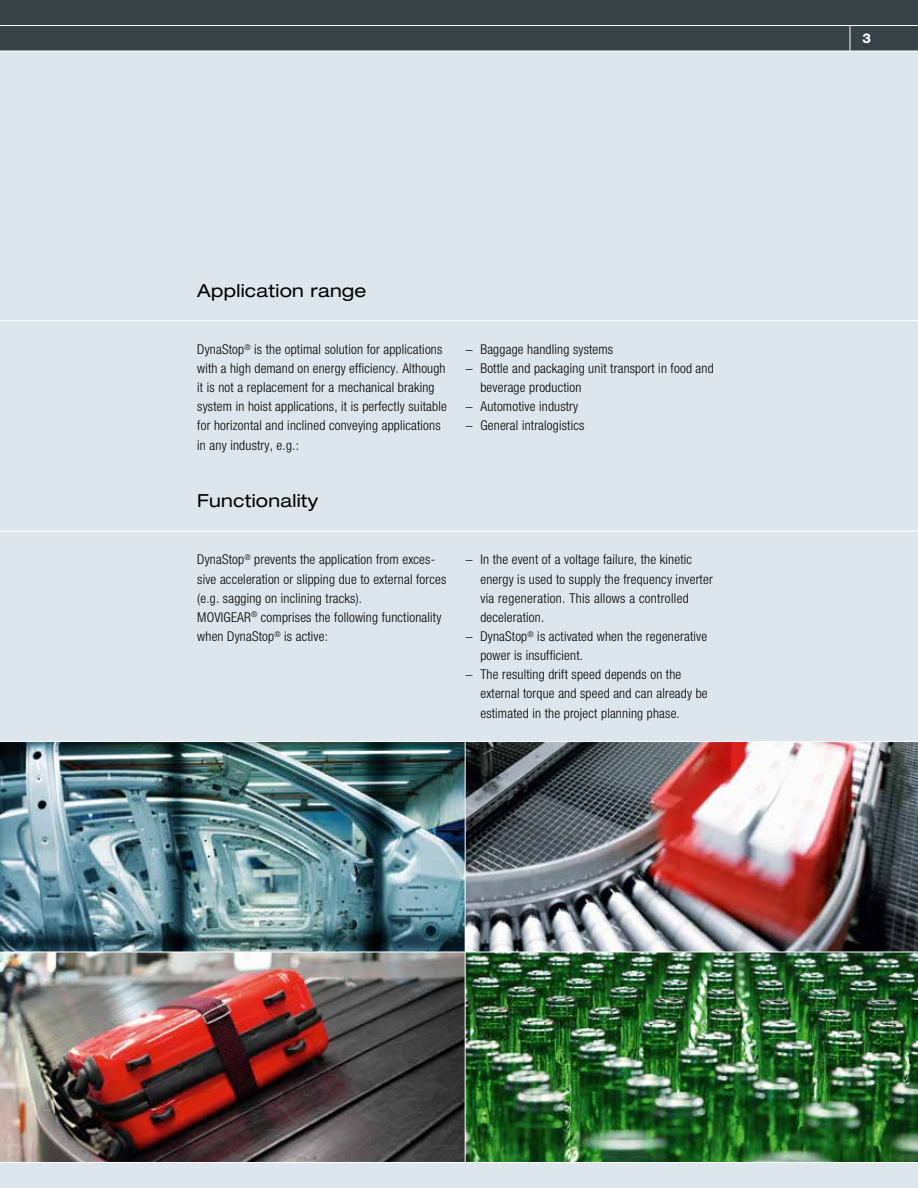
<style>
.page{position:relative;width:918px;height:1188px;background:#fff}
.page>*{position:absolute;margin:0;border:0;box-sizing:border-box;transform-origin:0 0}
.t1{font:expanded 18px "Helvetica Neue LT Pro";letter-spacing:.015em;color:#000}
.t2{font:300 condensed 13.5px/19.2px "Helvetica Neue LT Pro";letter-spacing:.015em;color:#000}
.t3{font:800 13.5px "Helvetica Neue LT Pro";color:#fff}
</style>
<div class="page">
<div style="left:0;top:51px;width:918px;height:1137px;background:#dde6ec"></div>
<div style="left:0;top:0;width:918px;height:51px;background:#384347"></div>
<hr style="left:0;top:25px;width:918px;height:1px;background:#fff">
<hr style="left:0;top:51px;width:918px;height:1px;background:#fff">
<hr style="left:0;top:531px;width:918px;height:1px;background:#fff">
<hr style="left:0;top:320px;width:918px;height:1px;background:#fff">
<svg style="left:850px;top:26px;width:1px;height:25px"></svg>
<img style="left:0;top:742px;width:465px;height:210px">
<img style="left:0;top:953px;width:465px;height:209px">
<img style="left:466px;top:742px;width:452px;height:210px">
<img style="left:466px;top:953px;width:452px;height:209px">
<hr style="left:0;top:1162px;width:918px;height:1px;background:#fff">
<hr style="left:0;top:952px;width:918px;height:1px;background:#fff">
<hr style="left:0;top:741px;width:918px;height:1px;background:#fff">
<hr style="left:465px;top:742px;width:1px;height:420px;background:#fff">
<h1 class="t1" style="left:197px;top:279px;width:171px">Application range</h1>
<p class="t2" style="left:197px;top:340px;width:251px">DynaStop<sup>®</sup> is the optimal solution for applications with a high demand on energy efficiency. Although it is not a replacement for a mechanical braking system in hoist applications, it is perfectly suitable for horizontal and inclined conveying applications in any industry, e.g.:</p>
<p class="t2" style="left:465px;top:340px;width:150px">− Baggage handling systems</p>
<p class="t2" style="left:465px;top:359px;width:250px">− Bottle and packaging unit transport in food and</p>
<p class="t2" style="left:480px;top:378px;width:103px">beverage production</p>
<p class="t2" style="left:465px;top:397px;width:115px">− Automotive industry</p>
<p class="t2" style="left:465px;top:416px;width:121px">− General intralogistics</p>
<h1 class="t1" style="left:197px;top:489px;width:122px">Functionality</h1>
<p class="t2" style="left:197px;top:550px;width:251px">DynaStop<sup>®</sup> prevents the application from exces&shy;sive acceleration or slipping due to external forces (e.g. sagging on inclining tracks).<br>MOVIGEAR<sup>®</sup> comprises the following functionality when DynaStop<sup>®</sup> is active:</p>
<p class="t2" style="left:465px;top:550px;width:228px">− In the event of a voltage failure, the kinetic</p>
<p class="t2" style="left:480px;top:569px;width:234px">energy is used to supply the frequency inverter</p>
<p class="t2" style="left:480px;top:588px;width:210px">via regeneration. This allows a controlled</p>
<p class="t2" style="left:480px;top:607px;width:65px">deceleration.</p>
<p class="t2" style="left:465px;top:627px;width:243px">− DynaStop<sup>®</sup> is activated when the regenerative</p>
<p class="t2" style="left:480px;top:646px;width:104px">power is insufficient.</p>
<p class="t2" style="left:465px;top:665px;width:218px">− The resulting drift speed depends on the</p>
<p class="t2" style="left:480px;top:684px;width:229px">external torque and speed and can already be</p>
<p class="t2" style="left:480px;top:703px;width:201px">estimated in the project planning phase.</p>
<p class="t3" style="left:862px;top:30px;width:10px">3</p>
</div>
